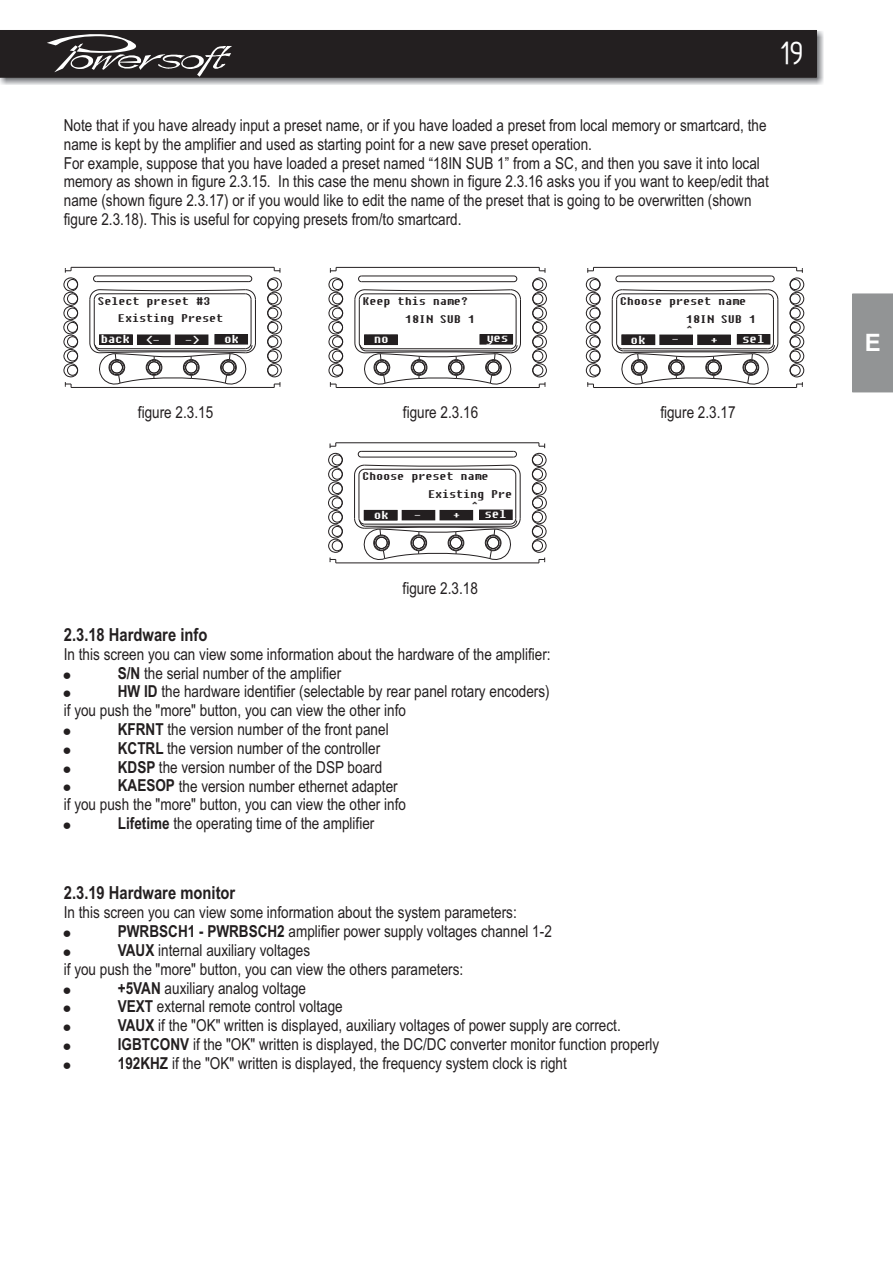
<style>
.page{position:relative;width:893px;height:1263px;background:#fff}
.page>*{position:absolute;margin:0;border:0;box-sizing:border-box;transform-origin:0 0}
.t1{font:700 36px "Solid Edge ISO";color:#fff}
.t2{font:700 24px "Arial";color:#fff}
.t3{font:700 18px "Arial Narrow";color:#231f20}
.t4{font:16.5px/18.9px "Arial Narrow";color:#231f20}
.t5{font:600 13.35px "Fixedsys TTF";color:#fff}
.t6{font:600 12.75px/17.4px "Fixedsys TTF";color:#231f20}
.s1{font-weight:700}
</style>
<div class="page">
<img style="left:0;top:30px;width:823px;height:55px">
<div style="left:0;top:30px;width:816px;height:47px;background:#231f20"></div>
<svg style="left:47px;top:34px;width:185px;height:43px"></svg>
<div style="left:852px;top:293px;width:40px;height:99px;background:#929495"></div>
<hr style="left:90px;top:300px;width:1px;height:43px;background:#231f20">
<hr style="left:71px;top:387px;width:203px;height:1px;background:#231f20">
<hr style="left:71px;top:267px;width:203px;height:1px;background:#231f20">
<hr style="left:255px;top:300px;width:1px;height:43px;background:#231f20">
<svg style="left:249px;top:276px;width:3px;height:6px"></svg>
<hr style="left:94px;top:300px;width:1px;height:43px;background:#231f20">
<hr style="left:251px;top:300px;width:1px;height:43px;background:#231f20">
<svg style="left:90px;top:290px;width:165px;height:10px"></svg>
<hr style="left:96px;top:281px;width:153px;height:1px;background:#231f20">
<svg style="left:93px;top:276px;width:3px;height:6px"></svg>
<hr style="left:96px;top:276px;width:153px;height:1px;background:#231f20">
<svg style="left:64px;top:267px;width:14px;height:120px"></svg>
<svg style="left:267px;top:267px;width:15px;height:120px"></svg>
<svg style="left:90px;top:343px;width:165px;height:42px"></svg>
<div style="left:100px;top:335px;width:32px;height:9px;background:#231f20"></div>
<div style="left:99px;top:335px;width:33px;height:10px;border:1px solid #231f20"></div>
<div style="left:137px;top:335px;width:33px;height:9px;background:#231f20"></div>
<div style="left:137px;top:335px;width:33px;height:10px;border:1px solid #231f20"></div>
<div style="left:175px;top:335px;width:33px;height:9px;background:#231f20"></div>
<div style="left:175px;top:335px;width:33px;height:10px;border:1px solid #231f20"></div>
<div style="left:215px;top:335px;width:32px;height:9px;background:#231f20"></div>
<div style="left:215px;top:334px;width:33px;height:10px;border:1px solid #231f20"></div>
<hr style="left:354px;top:300px;width:1px;height:43px;background:#231f20">
<hr style="left:336px;top:387px;width:203px;height:1px;background:#231f20">
<hr style="left:336px;top:267px;width:203px;height:1px;background:#231f20">
<hr style="left:520px;top:300px;width:1px;height:43px;background:#231f20">
<svg style="left:514px;top:276px;width:3px;height:6px"></svg>
<hr style="left:359px;top:300px;width:1px;height:43px;background:#231f20">
<hr style="left:516px;top:300px;width:1px;height:43px;background:#231f20">
<svg style="left:355px;top:290px;width:165px;height:10px"></svg>
<hr style="left:361px;top:281px;width:153px;height:1px;background:#231f20">
<svg style="left:358px;top:276px;width:3px;height:6px"></svg>
<hr style="left:361px;top:276px;width:153px;height:1px;background:#231f20">
<svg style="left:329px;top:267px;width:14px;height:121px"></svg>
<svg style="left:532px;top:267px;width:15px;height:121px"></svg>
<svg style="left:355px;top:343px;width:165px;height:42px"></svg>
<div style="left:364px;top:335px;width:33px;height:10px;background:#231f20"></div>
<div style="left:480px;top:335px;width:32px;height:9px;background:#231f20"></div>
<hr style="left:612px;top:300px;width:1px;height:43px;background:#231f20">
<hr style="left:593px;top:387px;width:203px;height:1px;background:#231f20">
<hr style="left:593px;top:267px;width:203px;height:1px;background:#231f20">
<hr style="left:777px;top:300px;width:1px;height:43px;background:#231f20">
<hr style="left:616px;top:300px;width:1px;height:43px;background:#231f20">
<hr style="left:773px;top:300px;width:1px;height:43px;background:#231f20">
<svg style="left:612px;top:290px;width:165px;height:10px"></svg>
<hr style="left:618px;top:281px;width:153px;height:1px;background:#231f20">
<hr style="left:618px;top:276px;width:153px;height:1px;background:#231f20">
<svg style="left:586px;top:267px;width:14px;height:121px"></svg>
<svg style="left:789px;top:267px;width:15px;height:121px"></svg>
<div style="left:622px;top:335px;width:33px;height:10px;border:1px solid #231f20"></div>
<svg style="left:612px;top:343px;width:165px;height:42px"></svg>
<div style="left:622px;top:335px;width:32px;height:10px;background:#231f20"></div>
<div style="left:660px;top:335px;width:32px;height:10px;background:#231f20"></div>
<div style="left:697px;top:335px;width:33px;height:10px;background:#231f20"></div>
<div style="left:737px;top:335px;width:32px;height:9px;background:#231f20"></div>
<hr style="left:354px;top:475px;width:1px;height:43px;background:#231f20">
<hr style="left:336px;top:563px;width:203px;height:1px;background:#231f20">
<hr style="left:336px;top:443px;width:203px;height:1px;background:#231f20">
<hr style="left:520px;top:475px;width:1px;height:43px;background:#231f20">
<hr style="left:359px;top:475px;width:1px;height:43px;background:#231f20">
<hr style="left:515px;top:475px;width:1px;height:43px;background:#231f20">
<svg style="left:354px;top:465px;width:166px;height:10px"></svg>
<svg style="left:538px;top:558px;width:7px;height:5px"></svg>
<hr style="left:361px;top:457px;width:152px;height:1px;background:#231f20">
<svg style="left:358px;top:451px;width:3px;height:6px"></svg>
<hr style="left:361px;top:451px;width:152px;height:1px;background:#231f20">
<svg style="left:330px;top:558px;width:6px;height:5px"></svg>
<svg style="left:328px;top:443px;width:14px;height:109px"></svg>
<svg style="left:532px;top:443px;width:14px;height:109px"></svg>
<svg style="left:354px;top:518px;width:166px;height:42px"></svg>
<div style="left:364px;top:510px;width:33px;height:10px;background:#231f20"></div>
<div style="left:402px;top:510px;width:33px;height:10px;background:#231f20"></div>
<div style="left:440px;top:510px;width:32px;height:10px;background:#231f20"></div>
<div style="left:479px;top:510px;width:33px;height:10px;background:#231f20"></div>
<h1 class="t1" style="left:780px;top:30px;width:24px">19</h1>
<p class="t4" style="left:64px;top:118px;width:706px">Note that if you have already input a preset name, or if you have loaded a preset from local memory or smartcard, the name is kept by the amplifier and used as starting point for a new save preset operation.<br>For example, suppose that you have loaded a preset named “18IN SUB 1” from a SC, and then you save it into local memory as shown in figure 2.3.15. In this case the menu shown in figure 2.3.16 asks you if you want to keep/edit that name (shown figure 2.3.17) or if you would like to edit the name of the preset that is going to be overwritten (shown figure 2.3.18). This is useful for copying presets from/to smartcard.</p>
<p class="t6" style="left:405px;top:293px;width:72px;line-height:17.9px;text-indent:-42px">Keep this name?<br>18IN SUB 1</p>
<p class="t5" style="left:374px;top:334px;width:16px">no</p>
<p class="t5" style="left:486px;top:332px;width:24px">yes</p>
<p class="t5" style="left:623px;top:334px;width:31px">back</p>
<p class="t6" style="left:118px;top:293px;width:107px;text-indent:-20px">Select preset #3<br>Existing Preset</p>
<p class="t5" style="left:145px;top:334px;width:16px">&lt;-</p>
<p class="t5" style="left:185px;top:334px;width:16px">-&gt;</p>
<p class="t5" style="left:224px;top:333px;width:16px">ok</p>
<p class="t5" style="left:366px;top:334px;width:31px">back</p>
<p class="t6" style="left:620px;top:293px;width:128px">Choose preset name</p>
<p class="t5" style="left:671px;top:334px;width:48px">- +</p>
<p class="t5" style="left:742px;top:333px;width:24px">sel</p>
<p class="t6" style="left:686px;top:311px;width:72px">18IN SUB 1</p>
<p class="t6" style="left:686px;top:323px;width:9px">^</p>
<p class="t5" style="left:101px;top:334px;width:31px">back</p>
<p class="t5" style="left:631px;top:334px;width:16px">ok</p>
<p class="t4" style="left:138px;top:404px;width:77px">figure 2.3.15</p>
<p class="t4" style="left:403px;top:405px;width:77px">figure 2.3.16</p>
<p class="t4" style="left:660px;top:405px;width:77px">figure 2.3.17</p>
<p class="t6" style="left:362px;top:468px;width:128px">Choose preset name</p>
<p class="t5" style="left:414px;top:509px;width:48px">- +</p>
<p class="t5" style="left:485px;top:509px;width:24px">sel</p>
<p class="t6" style="left:428px;top:486px;width:86px">Existing Pre</p>
<p class="t6" style="left:471px;top:499px;width:9px">^</p>
<p class="t5" style="left:374px;top:509px;width:16px">ok</p>
<p class="t5" style="left:365px;top:509px;width:31px">back</p>
<p class="t4" style="left:402px;top:580px;width:77px">figure 2.3.18</p>
<p class="t3" style="left:64px;top:628px;width:145px">2.3.18 Hardware info</p>
<p class="t4" style="left:64px;top:646px;width:488px">In this screen you can view some information about the hardware of the amplifier:</p>
<p class="t4" style="left:118px;top:665px;width:225px"><span class="s1">S/N</span> the serial number of the amplifier</p>
<p class="t4" style="left:118px;top:684px;width:433px"><span class="s1">HW ID</span> the hardware identifier (selectable by rear panel rotary encoders)</p>
<p class="t4" style="left:64px;top:702px;width:344px">if you push the "more" button, you can view the other info</p>
<p class="t4" style="left:118px;top:721px;width:272px"><span class="s1">KFRNT</span> the version number of the front panel</p>
<p class="t4" style="left:118px;top:740px;width:264px"><span class="s1">KCTRL</span> the version number of the controller</p>
<p class="t4" style="left:118px;top:759px;width:266px"><span class="s1">KDSP</span> the version number of the DSP board</p>
<p class="t4" style="left:118px;top:778px;width:281px"><span class="s1">KAESOP</span> the version number ethernet adapter</p>
<p class="t4" style="left:64px;top:796px;width:344px">if you push the "more" button, you can view the other info</p>
<p class="t4" style="left:118px;top:815px;width:258px"><span class="s1">Lifetime</span> the operating time of the amplifier</p>
<p class="t3" style="left:64px;top:886px;width:173px">2.3.19 Hardware monitor</p>
<p class="t4" style="left:118px;top:905px;width:435px;text-indent:-54px">In this screen you can view some information about the system parameters:<br><span class="s1">PWRBSCH1 - PWRBSCH2</span> amplifier power supply voltages channel 1-2<br><span class="s1">VAUX</span> internal auxiliary voltages</p>
<p class="t4" style="left:118px;top:980px;width:543px"><span class="s1">+5VAN</span> auxiliary analog voltage<br><span class="s1">VEXT</span> external remote control voltage<br><span class="s1">VAUX</span> if the "OK" written is displayed, auxiliary voltages of power supply are correct.<br><span class="s1">IGBTCONV</span> if the "OK" written is displayed, the DC/DC converter monitor function properly <span class="s1">192KHZ</span> if the "OK" written is displayed, the frequency system clock is right</p>
<p class="t4" style="left:64px;top:961px;width:401px">if you push the "more" button, you can view the others parameters:</p>
<h2 class="t2" style="left:864px;top:333px;width:18px">E</h2>
</div>
